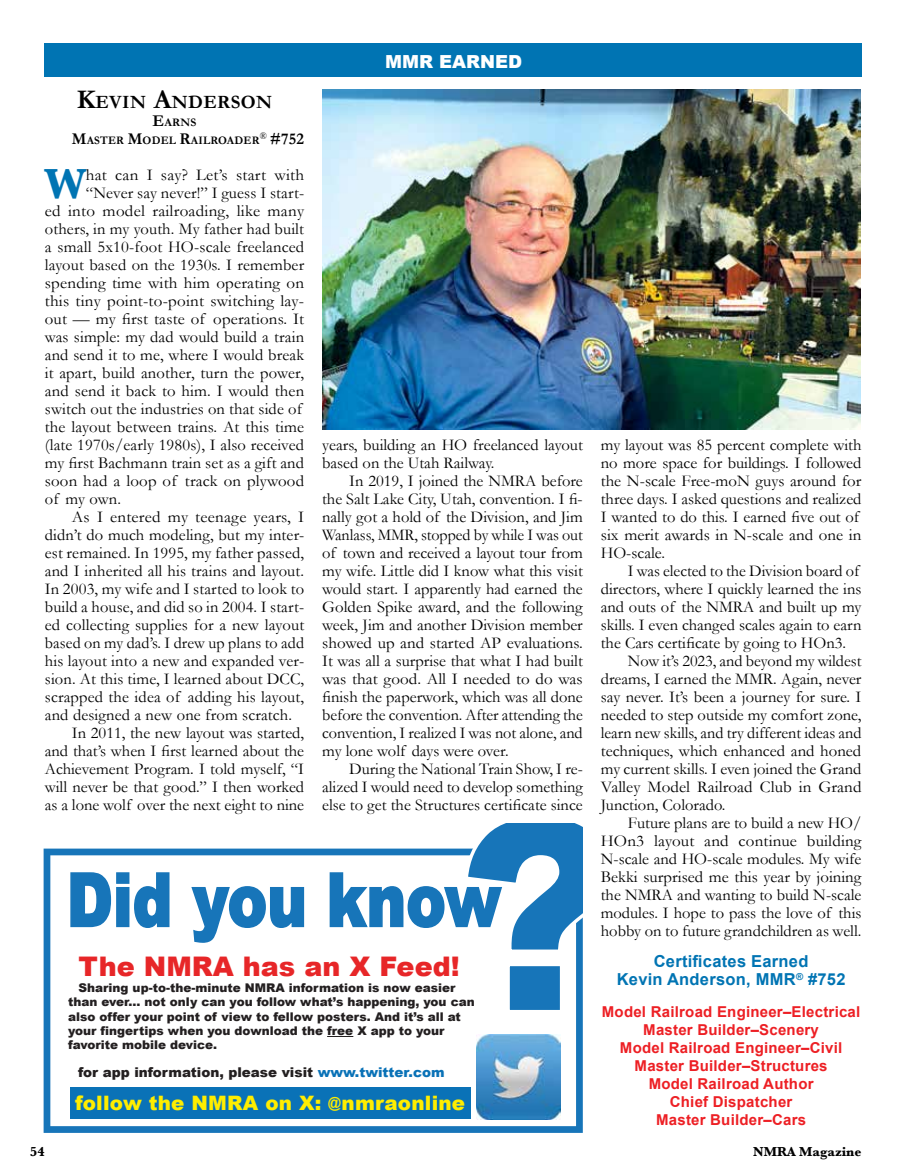
<style>
.page{position:relative;width:905px;height:1175px;background:#fff}
.page>*{position:absolute;margin:0;border:0;box-sizing:border-box;transform-origin:0 0}
.t1{font:900 268.8px "Arial";color:#1775b9}
.t2{font:900 74.55px "Arial";color:#1775b9;scale:.8 1}
.t3{font:700 43.65px "Baskerville";color:#0074b3}
.t4{font:900 27px "Arial";color:#e72628}
.t5{font:900 19.8px "Arial";letter-spacing:.01em;color:#ffed00}
.t6{font:700 18.9px "Garamond";letter-spacing:.02em;color:#000}
.t7{font:900 18px "Arial";color:#fff}
.t8{font:16.5px/18px "Garamond";color:#000}
.t9{font:700 16.5px/18px "Arial";letter-spacing:.015em;color:#0074b3;text-align:center}
.t10{font:700 16.5px "Garamond";color:#000}
.t11{font:700 15px/18px "Arial";letter-spacing:.015em;color:#ed1f24;text-align:center}
.t12{font:900 13.5px "Arial";color:#231f20}
.t13{font:700 13.5px "Baskerville";color:#000}
.t14{font:900 12px/14.4px "Arial";color:#231f20}
.t15{font:700 11.55px/18px "Garamond";letter-spacing:.02em;color:#000;text-align:center}
.s1{font-size:27px}
.s2{font-size:16.5px}
.s3{color:#0a72b7}
</style>
<div class="page">
<div style="left:44px;top:44px;width:817px;height:33px;background:#0074b3"></div>
<img style="left:322px;top:90px;width:538px;height:339px">
<svg style="left:44px;top:848px;width:538px;height:284px"></svg>
<div style="left:70px;top:1088px;width:400px;height:31px;background:#0a72b7"></div>
<svg style="left:327px;top:1036px;width:26px;height:1px"></svg>
<img style="left:476px;top:1034px;width:84px;height:85px">
<svg style="left:70px;top:871px;width:100px;height:57px"></svg>
<svg style="left:190px;top:885px;width:115px;height:58px"></svg>
<svg style="left:329px;top:848px;width:253px;height:167px"></svg>
<p class="t6" style="left:77px;top:91px;width:196px"><span class="s1">K</span>EVIN <span class="s1">A</span>NDERS ON</p>
<p class="t15" style="left:72px;top:113px;width:189px"><span class="s2">E</span>ARNS<br><span class="s2">M</span>ASTER <span class="s2">M</span>ODEL <span class="s2">R</span>AILROADER</p>
<p class="t10" style="left:260px;top:129px;width:46px"><sup>®</sup> #752</p>
<p class="t7" style="left:385px;top:49px;width:138px">MMR EARNED</p>
<h3 class="t3" style="left:45px;top:153px;width:42px">W</h3>
<p class="t8" style="left:86px;top:166px;width:220px">hat can I say? Let’s start with</p>
<p class="t8" style="left:86px;top:184px;width:220px">“Never say never!” I guess I start-</p>
<p class="t8" style="left:45px;top:202px;width:261px">ed into model railroading, like many</p>
<p class="t8" style="left:45px;top:220px;width:261px">others, in my youth. My father had built</p>
<p class="t8" style="left:45px;top:238px;width:261px">a small 5x10-foot HO-scale freelanced</p>
<p class="t8" style="left:45px;top:256px;width:261px">layout based on the 1930s. I remember</p>
<p class="t8" style="left:45px;top:274px;width:261px">spending time with him operating on</p>
<p class="t8" style="left:45px;top:292px;width:261px">this tiny point-to-point switching lay-</p>
<p class="t8" style="left:45px;top:310px;width:261px">out — my first taste of operations. It</p>
<p class="t8" style="left:45px;top:328px;width:261px">was simple: my dad would build a train</p>
<p class="t8" style="left:45px;top:346px;width:261px">and send it to me, where I would break</p>
<p class="t8" style="left:45px;top:364px;width:261px">it apart, build another, turn the power,</p>
<p class="t8" style="left:45px;top:382px;width:261px">and send it back to him. I would then</p>
<p class="t8" style="left:45px;top:400px;width:259px">switch out the industries on that side of</p>
<p class="t8" style="left:45px;top:418px;width:261px">the layout between trains. At this time</p>
<p class="t8" style="left:45px;top:436px;width:261px">(late 1970s/early 1980s), I also received</p>
<p class="t8" style="left:45px;top:454px;width:261px">my first Bachmann train set as a gift and</p>
<p class="t8" style="left:45px;top:472px;width:261px">soon had a loop of track on plywood</p>
<p class="t8" style="left:45px;top:490px;width:78px">of my own.</p>
<p class="t8" style="left:72px;top:508px;width:234px">As I entered my teenage years, I</p>
<p class="t8" style="left:45px;top:526px;width:261px">didn’t do much modeling, but my inter-</p>
<p class="t8" style="left:45px;top:544px;width:261px">est remained. In 1995, my father passed,</p>
<p class="t8" style="left:45px;top:562px;width:261px">and I inherited all his trains and layout.</p>
<p class="t8" style="left:45px;top:580px;width:261px">In 2003, my wife and I started to look to</p>
<p class="t8" style="left:45px;top:598px;width:261px">build a house, and did so in 2004. I start-</p>
<p class="t8" style="left:45px;top:616px;width:261px">ed collecting supplies for a new layout</p>
<p class="t8" style="left:45px;top:634px;width:261px">based on my dad’s. I drew up plans to add</p>
<p class="t8" style="left:45px;top:652px;width:261px">his layout into a new and expanded ver-</p>
<p class="t8" style="left:45px;top:670px;width:261px">sion. At this time, I learned about DCC,</p>
<p class="t8" style="left:45px;top:688px;width:261px">scrapped the idea of adding his layout,</p>
<p class="t8" style="left:45px;top:706px;width:248px">and designed a new one from scratch.</p>
<p class="t8" style="left:72px;top:724px;width:234px">In 2011, the new layout was started,</p>
<p class="t8" style="left:45px;top:742px;width:261px">and that’s when I first learned about the</p>
<p class="t8" style="left:45px;top:760px;width:261px">Achievement Program. I told myself, “I</p>
<p class="t8" style="left:45px;top:778px;width:261px">will never be that good.” I then worked</p>
<p class="t8" style="left:45px;top:796px;width:261px">as a lone wolf over the next eight to nine</p>
<p class="t8" style="left:322px;top:436px;width:262px">years, building an HO freelanced layout based on the Utah Railway.</p>
<p class="t8" style="left:322px;top:472px;width:262px;text-align:justify;text-indent:27px">In 2019, I joined the NMRA before the Salt Lake City, Utah, convention. I fi&shy;nally got a hold of the Division, and Jim Wanlass, MMR, stopped by while I was out of town and received a layout tour from my wife. Little did I know what this visit would start. I apparently had earned the Golden Spike award, and the following week, Jim and another Division member showed up and started AP evaluations.<br>It was all a surprise that what I had built was that good. All I needed to do was finish the paperwork, which was all done before the convention. After attending the convention, I realized I was not alone, and my lone wolf days were over.</p>
<p class="t8" style="left:322px;top:760px;width:262px;text-align:justify;text-indent:27px">During the National Train Show, I re&shy;alized I would need to develop something else to get the Structures certificate since</p>
<p class="t8" style="left:600px;top:436px;width:262px">my layout was 85 percent complete with no more space for buildings. I followed the N-scale Free-moN guys around for three days. I asked questions and realized I wanted to do this. I earned five out of six merit awards in N-scale and one in HO-scale.</p>
<p class="t8" style="left:627px;top:562px;width:233px">I was elected to the Division board of</p>
<p class="t8" style="left:600px;top:580px;width:262px">directors, where I quickly learned the ins</p>
<p class="t8" style="left:600px;top:598px;width:262px">and outs of the NMRA and built up my</p>
<p class="t8" style="left:600px;top:616px;width:262px">skills. I even changed scales again to earn</p>
<p class="t8" style="left:600px;top:634px;width:247px">the Cars certificate by going to HOn3.</p>
<p class="t8" style="left:627px;top:652px;width:235px">Now it’s 2023, and beyond my wildest</p>
<p class="t8" style="left:600px;top:670px;width:262px">dreams, I earned the MMR. Again, never</p>
<p class="t8" style="left:600px;top:688px;width:262px">say never. It’s been a journey for sure. I</p>
<p class="t8" style="left:600px;top:706px;width:262px">needed to step outside my comfort zone,</p>
<p class="t8" style="left:600px;top:724px;width:262px">learn new skills, and try different ideas and</p>
<p class="t8" style="left:600px;top:742px;width:262px">techniques, which enhanced and honed</p>
<p class="t8" style="left:600px;top:760px;width:262px">my current skills. I even joined the Grand</p>
<p class="t8" style="left:600px;top:778px;width:262px">Valley Model Railroad Club in Grand</p>
<p class="t8" style="left:600px;top:796px;width:126px">Junction, Colorado.</p>
<p class="t8" style="left:627px;top:814px;width:235px">Future plans are to build a new HO/</p>
<p class="t8" style="left:600px;top:832px;width:262px">HOn3 layout and continue building</p>
<p class="t8" style="left:600px;top:850px;width:262px">N-scale and HO-scale modules. My wife</p>
<p class="t8" style="left:600px;top:868px;width:262px">Bekki surprised me this year by joining</p>
<p class="t8" style="left:600px;top:886px;width:262px">the NMRA and wanting to build N-scale</p>
<p class="t8" style="left:600px;top:904px;width:262px">modules. I hope to pass the love of this</p>
<p class="t8" style="left:600px;top:922px;width:262px">hobby on to future grandchildren as well.</p>
<p class="t9" style="left:616px;top:953px;width:230px">Certificates Earned<br>Kevin Anderson, MMR<sup>®</sup> #752</p>
<p class="t11" style="left:602px;top:1003px;width:260px">Model Railroad Engineer–Electrical<br>Master Builder–Scenery<br>Model Railroad Engineer–Civil<br>Master Builder–Structures<br>Model Railroad Author<br>Chief Dispatcher<br>Master Builder–Cars</p>
<h1 class="t1" style="left:456px;top:720px;width:166px">?</h1>
<h2 class="t2" style="left:67px;top:845px;width:544px">Did you know</h2>
<h3 class="t4" style="left:79px;top:946px;width:382px">The NMRA has an X Feed!</h3>
<p class="t14" style="left:68px;top:979px;width:408px;text-indent:10px">Sharing up-to-the-minute NMRA information is now easier than ever... not only can you follow what’s happening, you can also offer your point of view to fellow posters. And it’s all at your fingertips when you download the free X app to your favorite mobile device.</p>
<p class="t12" style="left:78px;top:1062px;width:368px">for app information, please visit <span class="s3">www.twitter.com</span></p>
<p class="t5" style="left:75px;top:1088px;width:391px">follow the NMRA on X: <span class="s2">@</span>nmraonline</p>
<p class="t13" style="left:30px;top:1142px;width:16px">54</p>
<p class="t13" style="left:753px;top:1142px;width:110px">NMRA Magazine</p>
</div>
